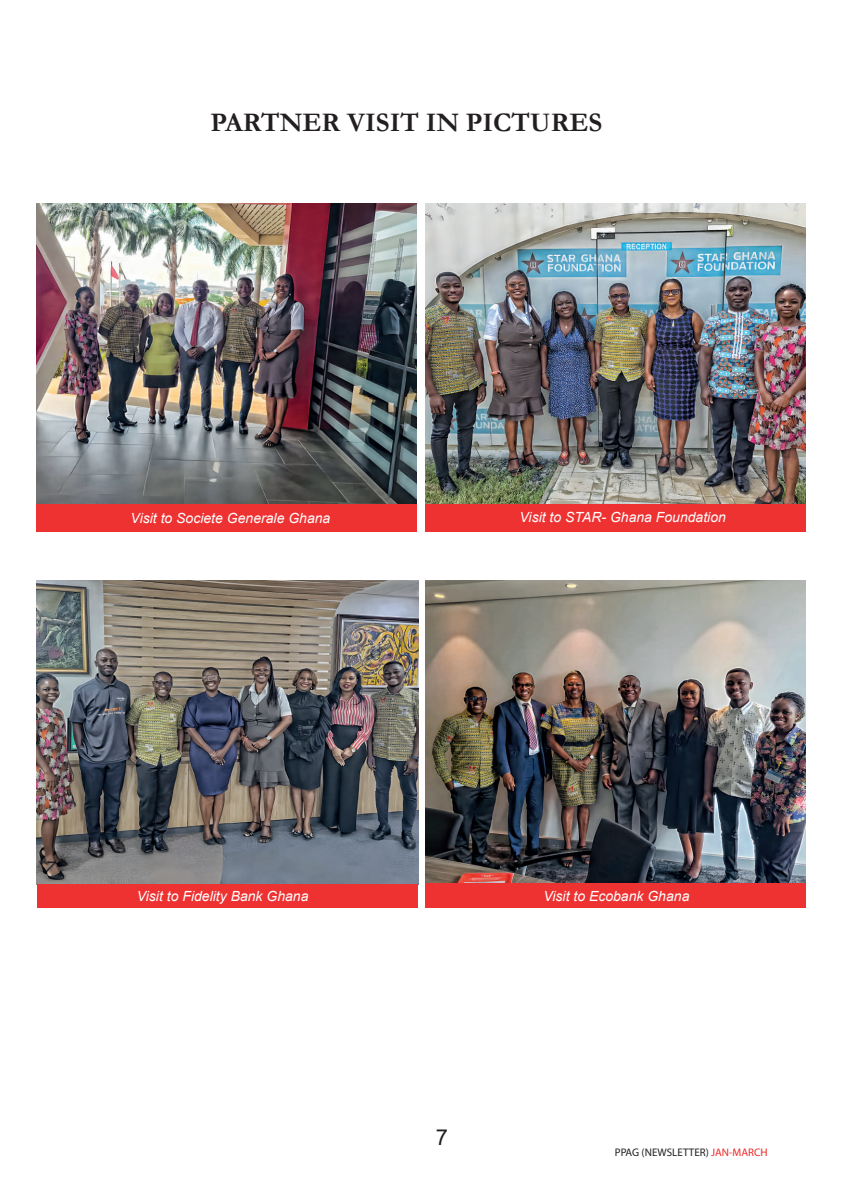
<style>
.page{position:relative;width:842px;height:1191px;background:#fff}
.page>*{position:absolute;margin:0;border:0;box-sizing:border-box;transform-origin:0 0}
.t1{font:700 27px "Garamond";color:#231f20}
.t2{font:22px "Arial";color:#231f20}
.t3{font:italic 14px "Arial";color:#fff}
.t4{font:11px "Myriad Pro";color:#231f20}
.s1{color:#ee2827}
</style>
<div class="page">
<img style="left:36px;top:203px;width:381px;height:301px">
<img style="left:36px;top:580px;width:382px;height:304px">
<img style="left:425px;top:203px;width:381px;height:301px">
<img style="left:425px;top:580px;width:381px;height:303px">
<div style="left:36px;top:504px;width:381px;height:27px;background:#ee3232"></div>
<div style="left:425px;top:504px;width:381px;height:27px;background:#ee3232"></div>
<div style="left:37px;top:884px;width:381px;height:24px;background:#ee3232"></div>
<div style="left:425px;top:883px;width:381px;height:25px;background:#ee3232"></div>
<h1 class="t1" style="left:210px;top:104px;width:393px">PARTNER VISIT IN PICTURES</h1>
<p class="t3" style="left:131px;top:508px;width:201px">Visit to Societe Generale Ghana</p>
<p class="t3" style="left:519px;top:508px;width:208px">Visit to STAR- Ghana Foundation</p>
<p class="t3" style="left:137px;top:886px;width:173px">Visit to Fidelity Bank Ghana</p>
<p class="t3" style="left:543px;top:886px;width:148px">Visit to Ecobank Ghana</p>
<h2 class="t2" style="left:436px;top:1122px;width:14px">7</h2>
<p class="t4" style="left:615px;top:1145px;width:154px">PPAG (NEWSLETTER) <span class="s1">JAN-MARCH</span></p>
</div>
